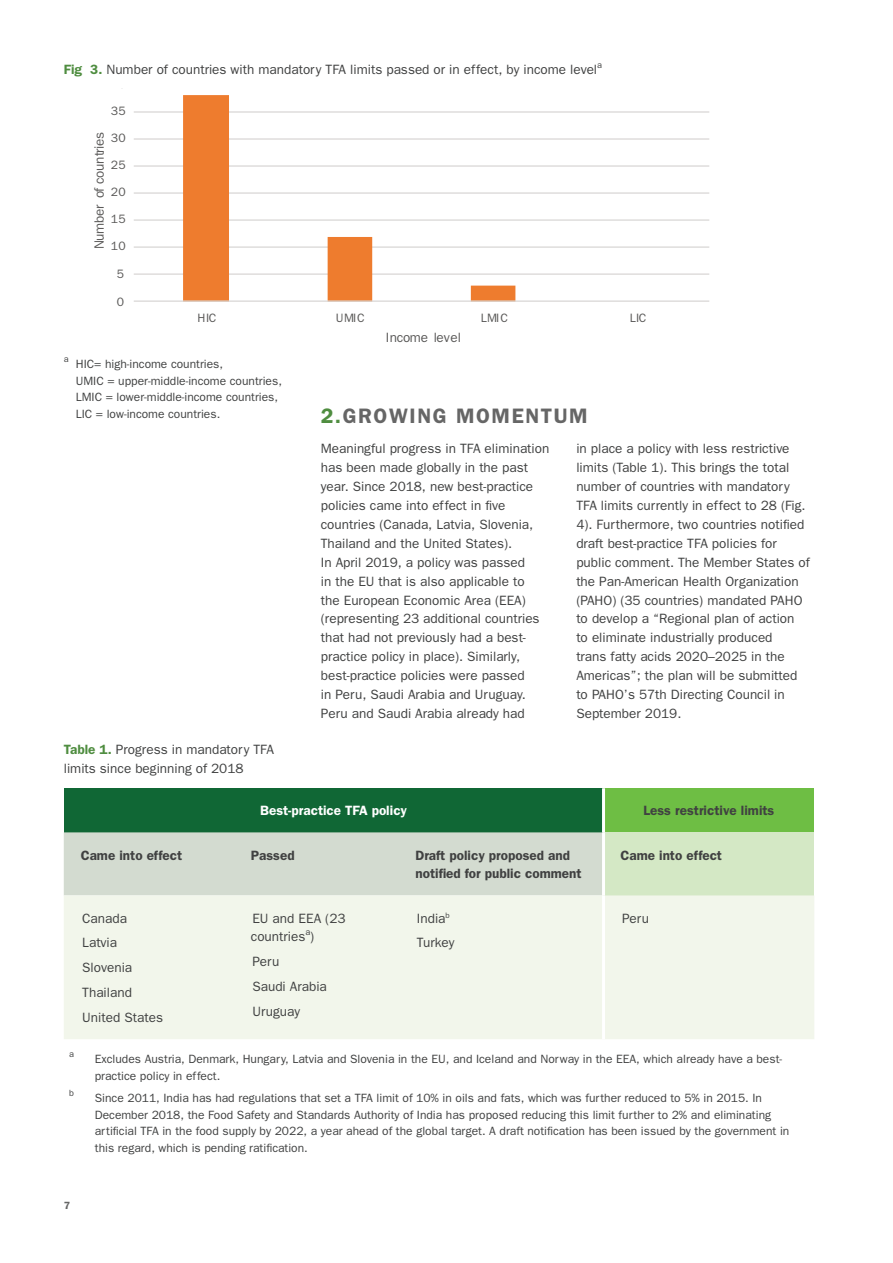
<style>
.page{position:relative;width:893px;height:1263px;background:#fff}
.page>*{position:absolute;margin:0;border:0;box-sizing:border-box;transform-origin:0 0}
.Heading_2{font:600 21px "Franklin Gothic";letter-spacing:.075em;color:#666}
.Body_Text{font:13.5px/18.9px "Franklin Gothic";color:#404141}
.Body_Text-2{font:600 13.5px/18.9px "Franklin Gothic";color:#404141}
.Bullet_List{font:13.5px/18.9px "Franklin Gothic";color:#404141}
.Body_Text-3{font:600 13.5px "Franklin Gothic";color:#fff}
.t1{font:13.5px "Franklin Gothic";letter-spacing:-.03em;color:#5a5958}
.t2{font:13.5px "Franklin Gothic";color:#5a5958}
.t3{font:12.15px "Franklin Gothic";letter-spacing:.045em;color:#5a5958}
.Bullet_List-2{font:12px/16.5px "Franklin Gothic";color:#404141}
.Body_Text-4{font:12px/16.5px "Franklin Gothic";color:#404141}
.t4{font:600 10.5px "Franklin Gothic";color:#656666}
.Bullet_List-3{font:9px "Franklin Gothic";color:#404141}
.Body_Text-5{font:9px "Franklin Gothic";color:#404141}
.s1{font-weight:600;color:#4f8d40}
.s2{color:#4f8d40}
</style>
<div class="page">
<hr style="left:134px;top:273px;width:575px;height:2px;background:#dbd9d8">
<hr style="left:134px;top:246px;width:575px;height:2px;background:#dbd9d8">
<hr style="left:134px;top:219px;width:575px;height:2px;background:#dbd9d8">
<hr style="left:134px;top:192px;width:575px;height:2px;background:#dbd9d8">
<hr style="left:134px;top:165px;width:575px;height:2px;background:#dbd9d8">
<hr style="left:134px;top:138px;width:575px;height:2px;background:#dbd9d8">
<hr style="left:134px;top:111px;width:575px;height:2px;background:#dbd9d8">
<hr style="left:134px;top:88px;width:575px;height:1px;background:#dbd9d8">
<svg style="left:183px;top:95px;width:332px;height:205px"></svg>
<hr style="left:134px;top:300px;width:575px;height:2px;background:#dbd9d8">
<div style="left:64px;top:788px;width:539px;height:44px;background:#106735"></div>
<div style="left:603px;top:788px;width:211px;height:44px;background:#6ebe44"></div>
<div style="left:64px;top:832px;width:538px;height:63px;background:#d3dbd0"></div>
<div style="left:603px;top:832px;width:211px;height:63px;background:#d4e8c5"></div>
<div style="left:64px;top:895px;width:750px;height:144px;background:#f2f6eb"></div>
<hr style="left:602px;top:788px;width:3px;height:44px;background:#fff">
<hr style="left:602px;top:832px;width:3px;height:63px;background:#fff">
<hr style="left:602px;top:895px;width:3px;height:144px;background:#fff">
<p class="Body_Text" style="left:64px;top:60px;width:540px"><span class="s1">Fig 3.</span> Number of countries with mandatory TFA limits passed or in effect, by income level<sup>a</sup></p>
<p class="t3" style="left:111px;top:104px;width:17px">35</p>
<p class="t1" style="left:91px;top:249px;width:119px;rotate:-90deg">Number of countries</p>
<p class="t3" style="left:111px;top:131px;width:17px">30</p>
<p class="t3" style="left:111px;top:158px;width:17px">25</p>
<p class="t3" style="left:111px;top:185px;width:17px">20</p>
<p class="t3" style="left:111px;top:212px;width:17px">15</p>
<p class="t3" style="left:111px;top:239px;width:17px">10</p>
<p class="t3" style="left:117px;top:266px;width:9px">5</p>
<p class="t3" style="left:117px;top:295px;width:9px">0</p>
<p class="t3" style="left:198px;top:311px;width:20px">HIC</p>
<p class="t3" style="left:336px;top:311px;width:30px">UMIC</p>
<p class="t3" style="left:481px;top:311px;width:29px">LMIC</p>
<p class="t3" style="left:630px;top:311px;width:18px">LIC</p>
<p class="t2" style="left:386px;top:330px;width:77px">Income level</p>
<p class="Body_Text-5" style="left:64px;top:354px;width:6px">a</p>
<p class="Body_Text-4" style="left:76px;top:356px;width:208px">HIC= high-income countries,<br>UMIC = upper-middle-income countries, LMIC = lower-middle-income countries, LIC = low-income countries.</p>
<p class="Body_Text" style="left:64px;top:740px;width:212px"><span class="s1">Table 1.</span> Progress in mandatory TFA limits since beginning of 2018</p>
<p class="Heading_2" style="left:321px;top:403px;width:269px"><span class="s2">2.</span>GROWING MOMENTUM</p>
<p class="Body_Text" style="left:321px;top:439px;width:230px">Meaningful progress in TFA elimination has been made globally in the past year. Since 2018, new best-practice policies came into effect in five countries (Canada, Latvia, Slovenia, Thailand and the United States).<br>In April 2019, a policy was passed<br>in the EU that is also applicable to<br>the European Economic Area (EEA) (representing 23 additional countries that had not previously had a best&shy;practice policy in place). Similarly, best-practice policies were passed<br>in Peru, Saudi Arabia and Uruguay.<br>Peru and Saudi Arabia already had</p>
<p class="Body_Text" style="left:576px;top:439px;width:235px">in place a policy with less restrictive limits (Table 1). This brings the total number of countries with mandatory TFA limits currently in effect to 28 (Fig.<br>4). Furthermore, two countries notified draft best-practice TFA policies for public comment. The Member States of the Pan-American Health Organization (PAHO) (35 countries) mandated PAHO to develop a “Regional plan of action<br>to eliminate industrially produced<br>trans fatty acids 2020–2025 in the Americas”; the plan will be submitted to PAHO’s 57th Directing Council in September 2019.</p>
<p class="Body_Text-3" style="left:260px;top:803px;width:148px">Best-practice TFA policy</p>
<p class="Body_Text-2" style="left:643px;top:801px;width:132px">Less restrictive limits</p>
<p class="Body_Text-2" style="left:81px;top:845px;width:103px">Came into effect</p>
<p class="Body_Text-2" style="left:251px;top:845px;width:45px">Passed</p>
<p class="Body_Text-2" style="left:415px;top:845px;width:168px">Draft policy proposed and notified for public comment</p>
<p class="Body_Text-2" style="left:620px;top:845px;width:103px">Came into effect</p>
<p class="Bullet_List" style="left:82px;top:909px;width:46px">Canada</p>
<p class="Bullet_List" style="left:82px;top:933px;width:36px">Latvia</p>
<p class="Bullet_List" style="left:82px;top:958px;width:51px">Slovenia</p>
<p class="Bullet_List" style="left:82px;top:983px;width:51px">Thailand</p>
<p class="Bullet_List" style="left:82px;top:1008px;width:82px">United States</p>
<p class="Bullet_List" style="left:417px;top:909px;width:34px">India<sup>b</sup></p>
<p class="Bullet_List" style="left:417px;top:933px;width:39px">Turkey</p>
<p class="Bullet_List" style="left:251px;top:909px;width:96px">EU and EEA (23 countries<sup>a</sup>)</p>
<p class="Bullet_List" style="left:252px;top:952px;width:28px">Peru</p>
<p class="Bullet_List" style="left:252px;top:977px;width:76px">Saudi Arabia</p>
<p class="Bullet_List" style="left:252px;top:1002px;width:49px">Uruguay</p>
<p class="Bullet_List" style="left:622px;top:909px;width:28px">Peru</p>
<p class="Bullet_List-3" style="left:69px;top:1049px;width:6px">a</p>
<p class="Bullet_List-2" style="left:95px;top:1051px;width:689px">Excludes Austria, Denmark, Hungary, Latvia and Slovenia in the EU, and Iceland and Norway in the EEA, which already have a best&shy;practice policy in effect.</p>
<p class="Bullet_List-3" style="left:69px;top:1088px;width:6px">b</p>
<p class="Bullet_List-2" style="left:95px;top:1090px;width:696px">Since 2011, India has had regulations that set a TFA limit of 10% in oils and fats, which was further reduced to 5% in 2015. In December 2018, the Food Safety and Standards Authority of India has proposed reducing this limit further to 2% and eliminating artificial TFA in the food supply by 2022, a year ahead of the global target. A draft notification has been issued by the government in this regard, which is pending ratification.</p>
<p class="t4" style="left:64px;top:1199px;width:8px">7</p>
</div>
